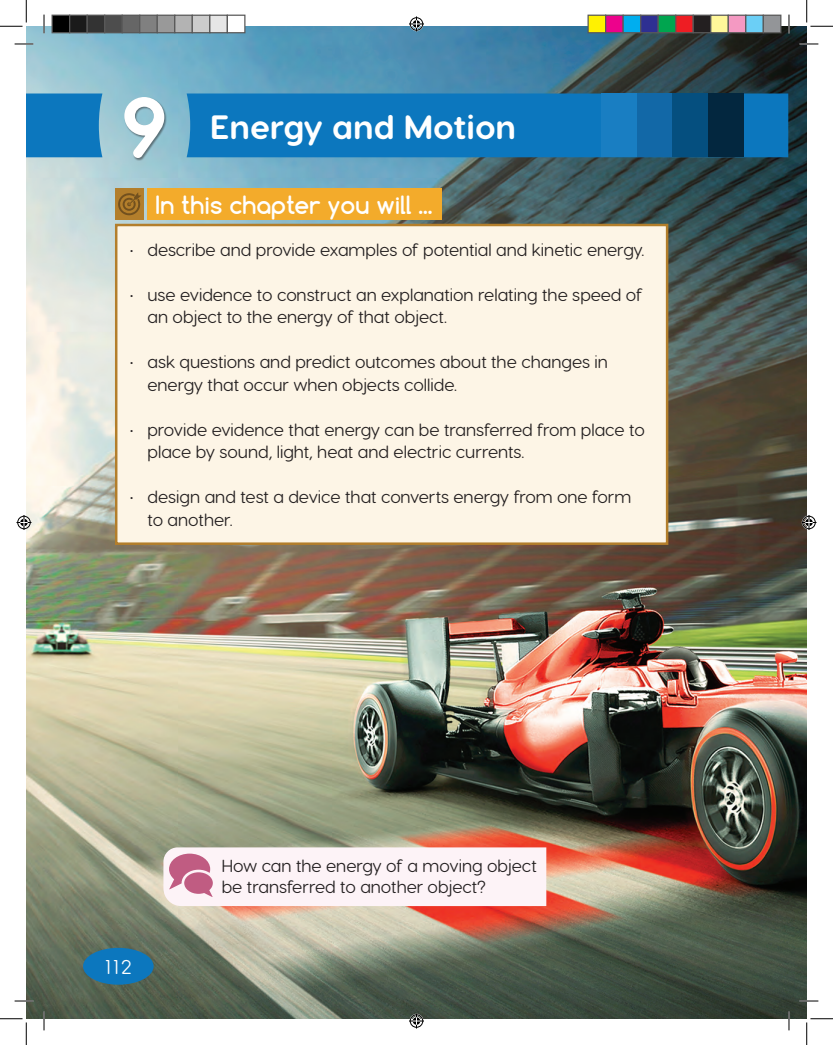
<style>
.page{position:relative;width:833px;height:1045px;background:#fff}
.page>*{position:absolute;margin:0;border:0;box-sizing:border-box;transform-origin:0 0}
.t1{font:700 85px "Visby Round CF";color:#fff}
.t2{font:700 33.75px "Visby Round CF";color:#fff}
.t3{font:700 23.75px "Comfortaa";color:#fff}
.t4{font:20px "Visby Round CF";color:#fff}
.regular_paragraph{font:17.5px/22.5px "Visby Round CF";color:#231f20}
</style>
<div class="page">
<img style="left:26px;top:26px;width:780px;height:992px">
<div style="left:115px;top:224px;width:553px;height:321px;background:#fdf5e6;border:2px solid #b37e2b"></div>
<div style="left:147px;top:188px;width:294px;height:32px;background:#f3ab2b"></div>
<div style="left:115px;top:188px;width:28px;height:32px;background:#b37e2b"></div>
<svg style="left:118px;top:193px;width:23px;height:22px"></svg>
<svg style="left:163px;top:847px;width:383px;height:59px"></svg>
<svg style="left:26px;top:93px;width:761px;height:64px;background:#177dbf"></svg>
<div style="left:601px;top:93px;width:35px;height:64px;background:#197ec2"></div>
<div style="left:636px;top:93px;width:36px;height:64px;background:#1268a7"></div>
<div style="left:707px;top:93px;width:36px;height:64px;background:#03273f"></div>
<div style="left:672px;top:93px;width:35px;height:64px;background:#054f7f"></div>
<div style="left:83px;top:948px;width:70px;height:36px;background:#0c77be;border-radius:50%"></div>
<div style="left:124px;top:97px;width:43px;height:64px;background:#231f20;opacity:.5"></div>
<svg style="left:15px;top:43px;width:18px;height:2px"></svg>
<svg style="left:799px;top:43px;width:18px;height:2px"></svg>
<svg style="left:15px;top:1000px;width:18px;height:1px"></svg>
<svg style="left:799px;top:1000px;width:18px;height:1px"></svg>
<svg style="left:43px;top:15px;width:2px;height:18px"></svg>
<svg style="left:43px;top:1011px;width:2px;height:19px"></svg>
<svg style="left:787px;top:15px;width:2px;height:18px"></svg>
<svg style="left:787px;top:1011px;width:2px;height:19px"></svg>
<svg style="left:0;top:0;width:27px;height:27px"></svg>
<svg style="left:0;top:1018px;width:27px;height:27px"></svg>
<svg style="left:806px;top:0;width:26px;height:27px"></svg>
<svg style="left:806px;top:1018px;width:26px;height:27px"></svg>
<svg style="left:409px;top:16px;width:15px;height:15px"></svg>
<svg style="left:409px;top:1013px;width:15px;height:15px"></svg>
<svg style="left:16px;top:515px;width:15px;height:15px"></svg>
<svg style="left:801px;top:515px;width:15px;height:15px"></svg>
<div style="left:52px;top:15px;width:18px;height:18px;background:#000"></div>
<div style="left:51px;top:15px;width:19px;height:18px;border:1px solid #595959"></div>
<div style="left:70px;top:15px;width:17px;height:18px;background:#1a1a1a"></div>
<div style="left:69px;top:15px;width:19px;height:18px;border:1px solid #595959"></div>
<div style="left:87px;top:15px;width:18px;height:18px;background:#333"></div>
<div style="left:86px;top:15px;width:19px;height:18px;border:1px solid #595959"></div>
<div style="left:105px;top:15px;width:17px;height:18px;background:#4d4d4d"></div>
<div style="left:104px;top:15px;width:19px;height:18px;border:1px solid #595959"></div>
<div style="left:122px;top:15px;width:18px;height:18px;background:#666"></div>
<div style="left:121px;top:15px;width:19px;height:18px;border:1px solid #595959"></div>
<div style="left:140px;top:15px;width:17px;height:18px;background:#808080"></div>
<div style="left:139px;top:15px;width:19px;height:18px;border:1px solid #595959"></div>
<div style="left:157px;top:15px;width:18px;height:18px;background:#999"></div>
<div style="left:156px;top:15px;width:19px;height:18px;border:1px solid #595959"></div>
<div style="left:175px;top:15px;width:17px;height:18px;background:#b3b3b3"></div>
<div style="left:174px;top:15px;width:19px;height:18px;border:1px solid #595959"></div>
<div style="left:192px;top:15px;width:18px;height:18px;background:#ccc"></div>
<div style="left:191px;top:15px;width:19px;height:18px;border:1px solid #595959"></div>
<div style="left:210px;top:15px;width:17px;height:18px;background:#e6e6e6"></div>
<div style="left:209px;top:15px;width:19px;height:18px;border:1px solid #595959"></div>
<div style="left:227px;top:15px;width:18px;height:18px;background:#fff"></div>
<div style="left:226px;top:15px;width:19px;height:18px;border:1px solid #595959"></div>
<div style="left:587px;top:15px;width:18px;height:18px;background:#fff101"></div>
<div style="left:587px;top:15px;width:19px;height:18px;border:1px solid #595959"></div>
<div style="left:605px;top:15px;width:17px;height:18px;background:#ed028c"></div>
<div style="left:604px;top:15px;width:19px;height:18px;border:1px solid #595959"></div>
<div style="left:622px;top:15px;width:18px;height:18px;background:#00aeef"></div>
<div style="left:622px;top:15px;width:19px;height:18px;border:1px solid #595959"></div>
<div style="left:640px;top:15px;width:17px;height:18px;background:#2e3092"></div>
<div style="left:639px;top:15px;width:19px;height:18px;border:1px solid #595959"></div>
<div style="left:657px;top:15px;width:18px;height:18px;background:#00a54f"></div>
<div style="left:657px;top:15px;width:19px;height:18px;border:1px solid #595959"></div>
<div style="left:675px;top:15px;width:17px;height:18px;background:#ee1d23"></div>
<div style="left:674px;top:15px;width:19px;height:18px;border:1px solid #595959"></div>
<div style="left:692px;top:15px;width:18px;height:18px;background:#231f20"></div>
<div style="left:692px;top:15px;width:19px;height:18px;border:1px solid #595959"></div>
<div style="left:710px;top:15px;width:17px;height:18px;background:#fff79a"></div>
<div style="left:709px;top:15px;width:19px;height:18px;border:1px solid #595959"></div>
<div style="left:727px;top:15px;width:18px;height:18px;background:#f499c2"></div>
<div style="left:727px;top:15px;width:19px;height:18px;border:1px solid #595959"></div>
<div style="left:745px;top:15px;width:17px;height:18px;background:#6bcff6"></div>
<div style="left:744px;top:15px;width:19px;height:18px;border:1px solid #595959"></div>
<div style="left:762px;top:15px;width:18px;height:18px;background:#939598"></div>
<div style="left:762px;top:15px;width:19px;height:18px;border:1px solid #595959"></div>
<p class="t1" style="left:120px;top:73px;width:49px">9</p>
<p class="t2" style="left:210px;top:106px;width:307px">Energy and Motion</p>
<p class="t3" style="left:155px;top:190px;width:279px">In this chapter you will ...</p>
<p class="regular_paragraph" style="left:130px;top:238px;width:515px">• describe and provide examples of potential and kinetic energy.</p>
<p class="regular_paragraph" style="left:147px;top:283px;width:496px;text-indent:-18px">• use evidence to construct an explanation relating the speed of an object to the energy of that object.</p>
<p class="regular_paragraph" style="left:147px;top:351px;width:462px;text-indent:-18px">• ask questions and predict outcomes about the changes in energy that occur when objects collide.</p>
<p class="regular_paragraph" style="left:147px;top:418px;width:498px;text-indent:-18px">• provide evidence that energy can be transferred from place to place by sound, light, heat and electric currents.</p>
<p class="regular_paragraph" style="left:147px;top:486px;width:485px;text-indent:-18px">• design and test a device that converts energy from one form to another.</p>
<p class="t4" style="left:105px;top:954px;width:28px">112</p>
<p class="regular_paragraph" style="left:222px;top:855px;width:316px;line-height:21px">How can the energy of a moving object be transferred to another object?</p>
</div>
